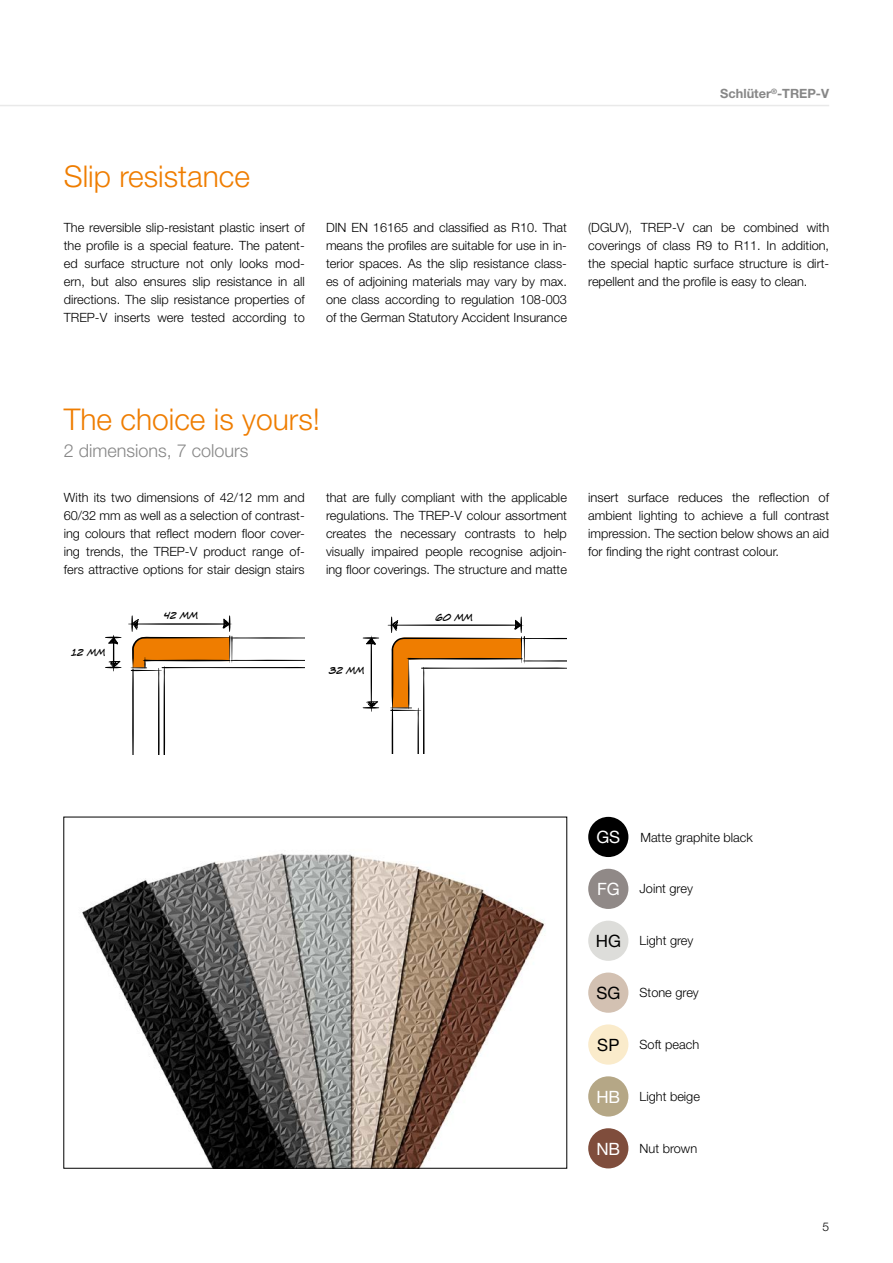
<style>
.page{position:relative;width:893px;height:1263px;background:#fff}
.page>*{position:absolute;margin:0;border:0;box-sizing:border-box;transform-origin:0 0}
.HeadSub{font:300 30px "Helvetica Neue LT Pro";color:#ef7d00}
.body_copy{font:300 18px "Helvetica Neue LT Pro";color:#878787}
.t1{font:16.95px "Helvetica Neue LT Pro";color:#fff}
.t2{font:16.95px "Helvetica Neue LT Pro";color:#000}
.body_copy-2{font:300 12.75px/18px "Helvetica Neue LT Pro";color:#000;text-align:justify}
.Body_copy_Farben_Tre{font:300 12.75px "Helvetica Neue LT Pro";color:#000}
.head_competence_fiel{font:700 12.75px "Helvetica Neue LT Pro";color:#878787}
.t3{font:300 12px "Helvetica Neue LT Pro";color:#000}
.t4{font:9.15px "Lint Mc Cree Intl BB Italic";color:#000}
</style>
<div class="page">
<svg style="left:128px;top:615px;width:177px;height:139px"></svg>
<svg style="left:105px;top:635px;width:17px;height:36px"></svg>
<svg style="left:388px;top:616px;width:179px;height:137px"></svg>
<svg style="left:363px;top:635px;width:16px;height:77px"></svg>
<img style="left:82px;top:853px;width:463px;height:313px">
<div style="left:588px;top:817px;width:40px;height:40px;background:#000;border-radius:50%"></div>
<div style="left:588px;top:869px;width:40px;height:40px;background:#908987;border-radius:50%"></div>
<div style="left:588px;top:921px;width:40px;height:40px;background:#ddddda;border-radius:50%"></div>
<div style="left:588px;top:972px;width:40px;height:41px;background:#d3c1b2;border-radius:50%"></div>
<div style="left:588px;top:1024px;width:40px;height:41px;background:#faebcb;border-radius:50%"></div>
<div style="left:588px;top:1076px;width:40px;height:40px;background:#b5a786;border-radius:50%"></div>
<div style="left:588px;top:1128px;width:40px;height:40px;background:#7f4d3c;border-radius:50%"></div>
<hr style="left:0;top:105px;width:829px;height:1px;background:#e9e9e9">
<p class="HeadSub" style="left:64px;top:158px;width:188px">Slip resistance</p>
<p class="head_competence_fiel" style="left:720px;top:85px;width:110px">Schlüter<sup>®</sup>-TREP-V</p>
<p class="body_copy-2" style="left:64px;top:218px;width:242px">The reversible slip-resistant plastic insert of the profile is a special feature. The patent&shy;ed surface structure not only looks mod&shy;ern, but also ensures slip resistance in all directions. The slip resistance properties of TREP-V inserts were tested according to</p>
<p class="body_copy-2" style="left:326px;top:218px;width:242px">DIN EN 16165 and classified as R10. That means the profiles are suitable for use in in&shy;terior spaces. As the slip resistance class&shy;es of adjoining materials may vary by max. one class according to regulation 108-003 of the German Statutory Accident Insurance</p>
<p class="body_copy-2" style="left:588px;top:218px;width:242px">(DGUV), TREP-V can be combined with coverings of class R9 to R11. In addition, the special haptic surface structure is dirt&shy;repellent and the profile is easy to clean.</p>
<p class="HeadSub" style="left:64px;top:401px;width:258px">The choice is yours!</p>
<p class="body_copy" style="left:64px;top:440px;width:186px">2 dimensions, 7 colours</p>
<p class="body_copy-2" style="left:64px;top:488px;width:242px">With its two dimensions of 42/12 mm and 60/32 mm as well as a selection of contrast&shy;ing colours that reflect modern floor cover&shy;ing trends, the TREP-V product range of&shy;fers attractive options for stair design stairs</p>
<p class="body_copy-2" style="left:326px;top:488px;width:242px">that are fully compliant with the applicable regulations. The TREP-V colour assortment creates the necessary contrasts to help visually impaired people recognise adjoin&shy;ing floor coverings. The structure and matte</p>
<p class="body_copy-2" style="left:588px;top:488px;width:242px">insert surface reduces the reflection of ambient lighting to achieve a full contrast impression. The section below shows an aid for finding the right contrast colour.</p>
<p class="t4" style="left:71px;top:646px;width:36px">12 MM</p>
<p class="t4" style="left:164px;top:610px;width:36px">42 MM</p>
<p class="t4" style="left:329px;top:664px;width:37px">32 MM</p>
<p class="t4" style="left:436px;top:611px;width:39px">60 MM</p>
<p class="t1" style="left:596px;top:827px;width:25px">GS</p>
<p class="t1" style="left:597px;top:879px;width:24px">FG</p>
<p class="t2" style="left:596px;top:931px;width:27px">HG</p>
<p class="t2" style="left:596px;top:983px;width:25px">SG</p>
<p class="t2" style="left:597px;top:1035px;width:24px">SP</p>
<p class="t1" style="left:596px;top:1087px;width:25px">HB</p>
<p class="t1" style="left:596px;top:1138px;width:25px">NB</p>
<p class="Body_copy_Farben_Tre" style="left:640px;top:829px;width:114px">Matte graphite black</p>
<p class="Body_copy_Farben_Tre" style="left:639px;top:881px;width:55px">Joint grey</p>
<p class="Body_copy_Farben_Tre" style="left:639px;top:933px;width:55px">Light grey</p>
<p class="Body_copy_Farben_Tre" style="left:639px;top:985px;width:61px">Stone grey</p>
<p class="Body_copy_Farben_Tre" style="left:639px;top:1037px;width:61px">Soft peach</p>
<p class="Body_copy_Farben_Tre" style="left:639px;top:1088px;width:62px">Light beige</p>
<p class="Body_copy_Farben_Tre" style="left:639px;top:1140px;width:59px">Nut brown</p>
<p class="t3" style="left:822px;top:1220px;width:8px">5</p>
</div>
